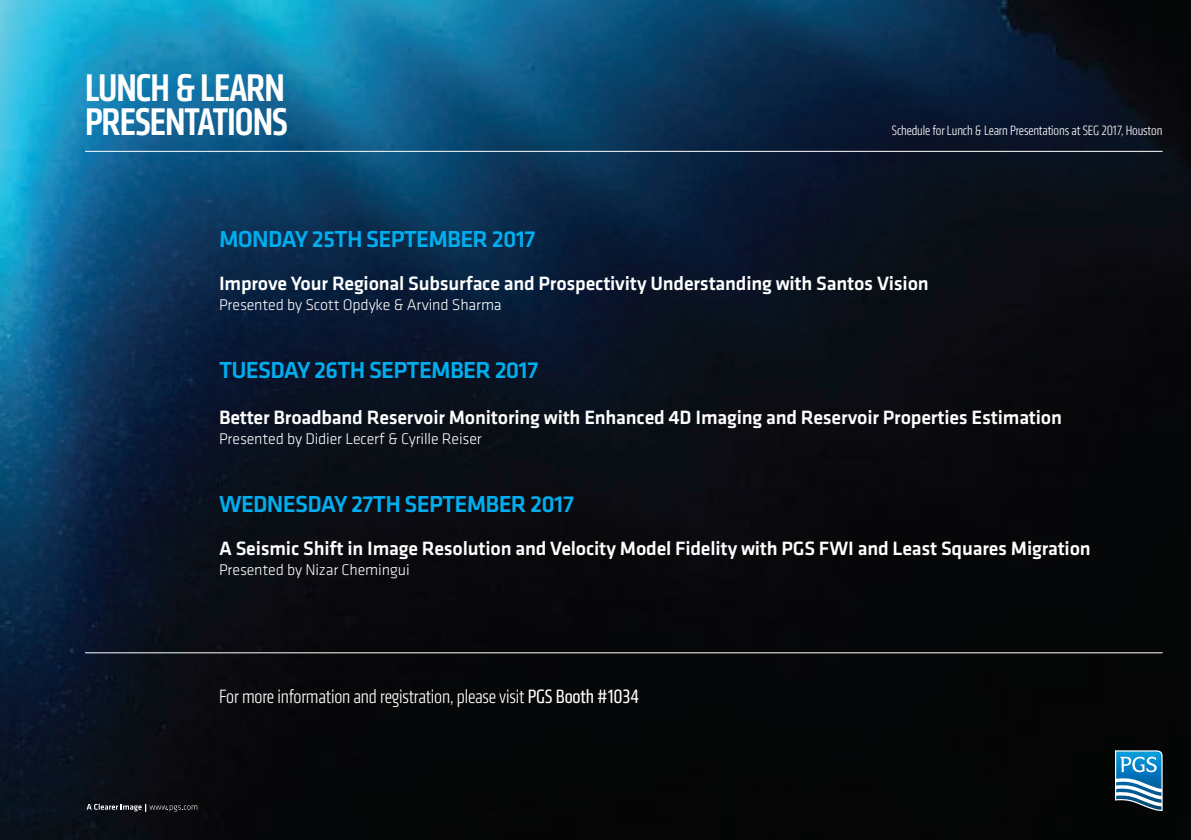
<style>
.page{position:relative;width:1191px;height:840px;background:#fff}
.page>*{position:absolute;margin:0;border:0;box-sizing:border-box;transform-origin:0 0}
.t1{font:500 condensed 40px/34px "Klavika";letter-spacing:-.025em;color:#fff}
.t2{font:500 24px "Klavika";letter-spacing:-.03em;color:#00aeef}
.t3{font:500 20px "Klavika";letter-spacing:-.01em;color:#fff}
.t4{font:300 condensed 20px "Klavika";letter-spacing:-.01em;color:#fff}
.t5{font:300 16px "Klavika";letter-spacing:-.01em;color:#fff}
.t6{font:300 condensed 14px "Klavika";letter-spacing:-.01em;color:#fff}
.s1{font-weight:400}
</style>
<div class="page">
<img style="left:0;top:0;width:1191px;height:839px">
<svg style="left:1115px;top:750px;width:47px;height:60px"></svg>
<svg style="left:87px;top:803px;width:110px;height:8px"></svg>
<hr style="left:85px;top:151px;width:1077px;height:1px;background:#fff">
<hr style="left:85px;top:652px;width:1077px;height:1px;background:#fff">
<h1 class="t1" style="left:85px;top:71px;width:204px">LUNCH &amp; LEARN<br>PRESENTATIONS</h1>
<p class="t6" style="left:892px;top:122px;width:272px">Schedule for Lunch &amp; Learn Presentations at SEG 2017, Houston</p>
<p class="t2" style="left:219px;top:222px;width:318px">MONDAY 25TH SEPTEMBER 2017</p>
<p class="t3" style="left:219px;top:270px;width:711px">Improve Your Regional Subsurface and Prospectivity Understanding with Santos Vision</p>
<p class="t5" style="left:219px;top:295px;width:284px">Presented by Scott Opdyke &amp; Arvind Sharma</p>
<p class="t2" style="left:219px;top:354px;width:321px">TUESDAY 26TH SEPTEMBER 2017</p>
<p class="t3" style="left:219px;top:403px;width:844px">Better Broadband Reservoir Monitoring with Enhanced 4D Imaging and Reservoir Properties Estimation</p>
<p class="t5" style="left:219px;top:428px;width:264px">Presented by Didier Lecerf &amp; Cyrille Reiser</p>
<p class="t2" style="left:219px;top:487px;width:356px">WEDNESDAY 27TH SEPTEMBER 2017</p>
<p class="t3" style="left:219px;top:535px;width:873px">A Seismic Shift in Image Resolution and Velocity Model Fidelity with PGS FWI and Least Squares Migration</p>
<p class="t5" style="left:219px;top:560px;width:192px">Presented by Nizar Chemingui</p>
<p class="t4" style="left:219px;top:685px;width:421px">For more information and registration, please visit <span class="s1">PGS Booth #1034</span></p>
</div>
